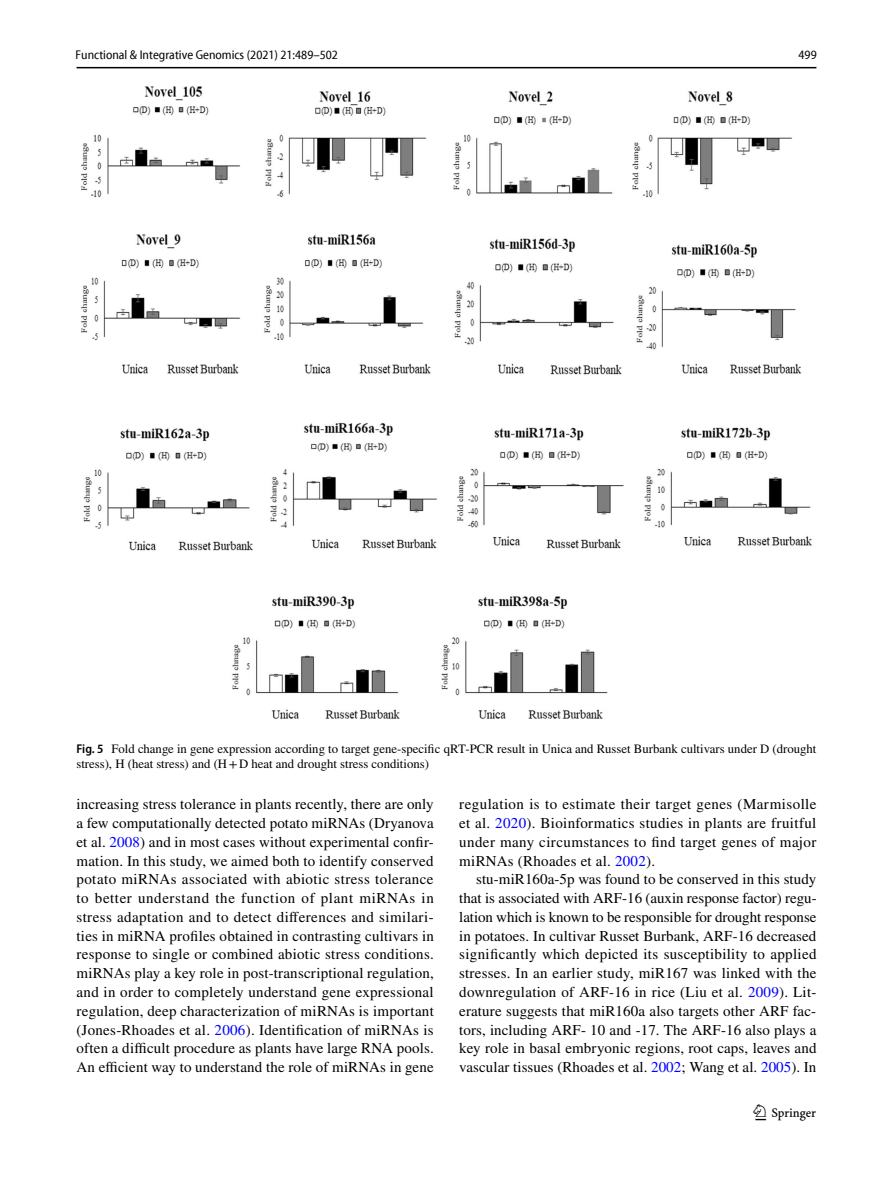
<style>
.page{position:relative;width:893px;height:1187px;background:#fff}
.page>*{position:absolute;margin:0;border:0;box-sizing:border-box;transform-origin:0 0}
.t1{font:22.5px "Springnew Regular 3";color:#000}
.t2{font:15px/18.8px "STIX";letter-spacing:.01em;color:#000;text-align:justify}
.t3{font:12.75px/15px "STIX";color:#000}
.t4{font:semi-condensed 12.75px "Myriad Pro Unic";color:#000}
.s1{font-family:"Myriad Pro";font-weight:600;font-stretch:semi-condensed}
.s2{color:#00f}
</style>
<div class="page">
<hr style="left:77px;top:67px;width:739px;height:1px;background:#000">
<img style="left:81px;top:87px;width:731px;height:631px">
<p class="t4" style="left:76px;top:50px;width:264px">Functional &amp; Integrative Genomics (2021) 21:489–502</p>
<p class="t4" style="left:798px;top:50px;width:20px">499</p>
<p class="t3" style="left:77px;top:742px;width:741px"><span class="s1">Fig. 5</span> Fold change in gene expression according to target gene-specific qRT-PCR result in Unica and Russet Burbank cultivars under D (drought stress), H (heat stress) and (H+D heat and drought stress conditions)</p>
<p class="t2" style="left:77px;top:796px;width:359px">increasing stress tolerance in plants recently, there are only a few computationally detected potato miRNAs (Dryanova et al. <span class="s2">2008</span>) and in most cases without experimental confir&shy;mation. In this study, we aimed both to identify conserved potato miRNAs associated with abiotic stress tolerance to better understand the function of plant miRNAs in stress adaptation and to detect differences and similari&shy;ties in miRNA profiles obtained in contrasting cultivars in response to single or combined abiotic stress conditions. miRNAs play a key role in post-transcriptional regulation, and in order to completely understand gene expressional regulation, deep characterization of miRNAs is important (Jones-Rhoades et al. <span class="s2">2006</span>). Identification of miRNAs is often a difficult procedure as plants have large RNA pools.<br>An efficient way to understand the role of miRNAs in gene</p>
<p class="t2" style="left:459px;top:796px;width:359px">regulation is to estimate their target genes (Marmisolle et al. <span class="s2">2020</span>). Bioinformatics studies in plants are fruitful under many circumstances to find target genes of major miRNAs (Rhoades et al. <span class="s2">2002</span>).</p>
<p class="t2" style="left:459px;top:871px;width:359px;text-indent:17px">stu-miR160a-5p was found to be conserved in this study that is associated with ARF-16 (auxin response factor) regu&shy;lation which is known to be responsible for drought response in potatoes. In cultivar Russet Burbank, ARF-16 decreased significantly which depicted its susceptibility to applied stresses. In an earlier study, miR167 was linked with the downregulation of ARF-16 in rice (Liu et al. <span class="s2">2009</span>). Lit&shy;erature suggests that miR160a also targets other ARF fac&shy;tors, including ARF- 10 and -17. The ARF-16 also plays a key role in basal embryonic regions, root caps, leaves and vascular tissues (Rhoades et al. <span class="s2">2002</span>; Wang et al. <span class="s2">2005</span>). In</p>
<h1 class="t1" style="left:755px;top:1104px;width:62px">1 3</h1>
</div>
